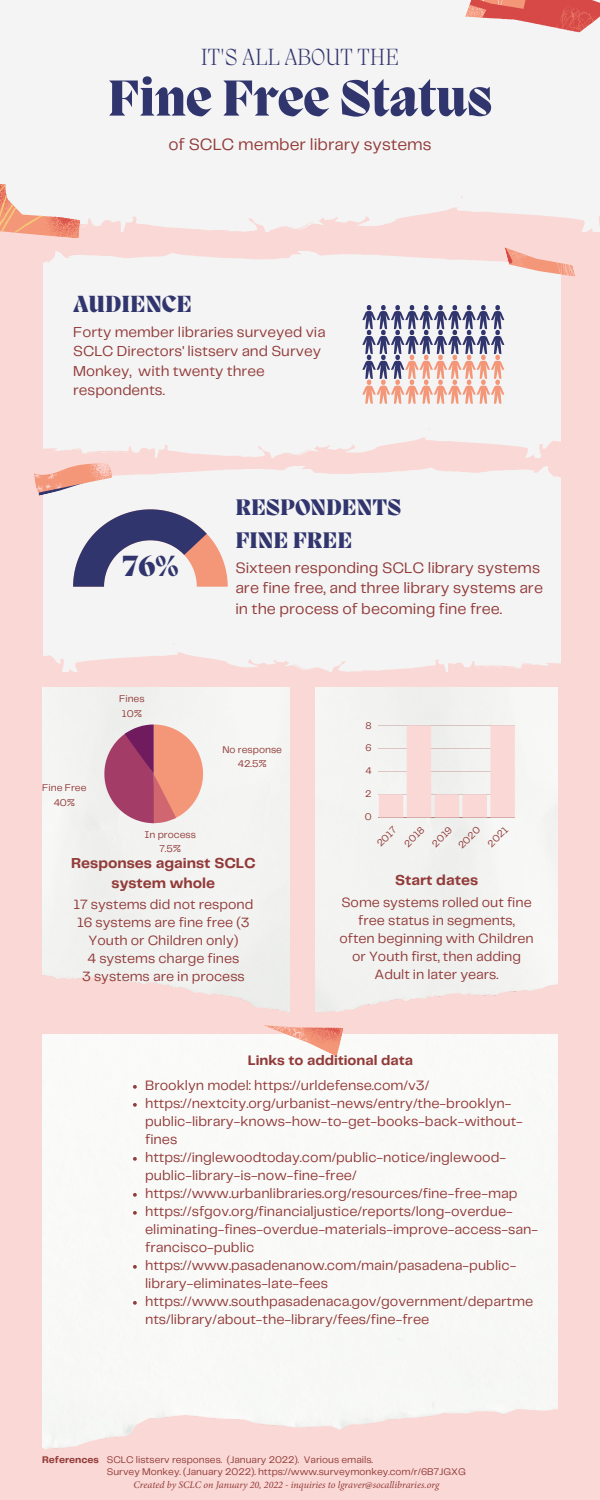
<style>
.page{position:relative;width:600px;height:1500px;background:#fad8d5}
.page>*{position:absolute;margin:0;border:0;box-sizing:border-box;transform-origin:0 0}
.t1{font:800 52px "Migra";color:#31356e}
.t2{font:800 30px "Migra";color:#31356e}
.t3{font:200 24px "Migra";color:#31356e}
.t4{font:800 24px "Migra";color:#31356e}
.t5{font:800 23.1px/32.2px "Migra";color:#31356e}
.t6{font:17px "Telegraf";color:#923b39}
.t7{font:15.7px/20.4px "Telegraf";color:#923b39}
.t8{font:15px/19.5px "Telegraf";color:#923b39}
.t9{font:700 15px/19.5px "Telegraf";color:#923b39;text-align:center}
.t10{font:700 14.3px "Telegraf";color:#923b39}
.t11{font:14.2px/18px "Telegraf";color:#923b39}
.t12{font:14px/18px "Telegraf";color:#923b39;text-align:center}
.t13{font:10.1px "Telegraf";color:#923b39}
.t14{font:10px "Telegraf";color:#923b39}
.t15{font:italic 10px "Minion Pro";color:#923b39}
.t16{font:700 10px "Telegraf";color:#923b39}
</style>
<div class="page">
<div style="left:0;top:0;width:600px;height:232px;background:#f4f4f4"></div>
<svg style="left:0;top:183px;width:82px;height:55px;background:#f2cabd"></svg>
<svg style="left:43px;top:252px;width:517px;height:205px;background:#f4f1f1"></svg>
<svg style="left:43px;top:466px;width:517px;height:206px;background:#f4f2f1"></svg>
<svg style="left:73px;top:509px;width:155px;height:78px;background:#aaa0b1"></svg>
<img style="left:42px;top:688px;width:247px;height:324px">
<svg style="left:104px;top:725px;width:99px;height:98px;background:#cd8089"></svg>
<div style="left:316px;top:688px;width:242px;height:324px;background:#f3f3f1"></div>
<hr style="left:379px;top:817px;width:136px;height:1px;background:#923b39">
<svg style="left:379px;top:726px;width:136px;height:91px"></svg>
<svg style="left:362px;top:305px;width:142px;height:99px;background:#c5b5be"></svg>
<svg style="left:505px;top:247px;width:70px;height:45px"></svg>
<svg style="left:34px;top:463px;width:79px;height:33px"></svg>
<div style="left:43px;top:1034px;width:515px;height:416px;background:#f9f9f8"></div>
<svg style="left:261px;top:1012px;width:83px;height:45px"></svg>
<svg style="left:465px;top:0;width:135px;height:60px;background:#eab9b6"></svg>
<svg style="left:133px;top:1085px;width:4px;height:4px"></svg>
<svg style="left:133px;top:1103px;width:4px;height:4px"></svg>
<svg style="left:133px;top:1157px;width:4px;height:4px"></svg>
<svg style="left:133px;top:1193px;width:4px;height:4px"></svg>
<svg style="left:133px;top:1211px;width:4px;height:4px"></svg>
<svg style="left:133px;top:1265px;width:4px;height:4px"></svg>
<svg style="left:133px;top:1301px;width:4px;height:4px"></svg>
<p class="t3" style="left:201px;top:45px;width:200px">IT'S ALL ABOUT THE</p>
<p class="t1" style="left:108px;top:73px;width:386px">Fine Free Status</p>
<p class="t6" style="left:168px;top:137px;width:265px">of SCLC member library systems</p>
<p class="t4" style="left:73px;top:293px;width:120px">AUDIENCE</p>
<p class="t8" style="left:73px;top:323px;width:254px">Forty member libraries surveyed via<br>SCLC Directors' listserv and Survey<br>Monkey, with twenty three respondents.</p>
<p class="t13" style="left:42px;top:784px;width:46px">Fine Free</p>
<p class="t13" style="left:54px;top:798px;width:23px">40%</p>
<p class="t2" style="left:122px;top:552px;width:58px">76%</p>
<p class="t5" style="left:235px;top:493px;width:168px">RESPONDENTS<br>FINE FREE</p>
<p class="t7" style="left:235px;top:558px;width:309px">Sixteen responding SCLC library systems are fine free, and three library systems are in the process of becoming fine free.</p>
<p class="t13" style="left:119px;top:695px;width:27px">Fines</p>
<p class="t13" style="left:122px;top:709px;width:21px">10%</p>
<p class="t13" style="left:144px;top:831px;width:53px">In process</p>
<p class="t13" style="left:159px;top:845px;width:23px">7.5%</p>
<p class="t13" style="left:222px;top:745px;width:61px">No response</p>
<p class="t13" style="left:238px;top:760px;width:30px">42.5%</p>
<p class="t14" style="left:365px;top:721px;width:8px">8</p>
<p class="t14" style="left:365px;top:744px;width:8px">6</p>
<p class="t14" style="left:365px;top:767px;width:8px">4</p>
<p class="t14" style="left:365px;top:790px;width:8px">2</p>
<p class="t14" style="left:365px;top:813px;width:8px">0</p>
<p class="t14" style="left:375px;top:842px;width:25px;rotate:-45deg">2017</p>
<p class="t14" style="left:403px;top:842px;width:26px;rotate:-45deg">2018</p>
<p class="t14" style="left:431px;top:842px;width:26px;rotate:-45deg">2019</p>
<p class="t14" style="left:457px;top:844px;width:28px;rotate:-45deg">2020</p>
<p class="t14" style="left:486px;top:842px;width:26px;rotate:-45deg">2021</p>
<p class="t9" style="left:71px;top:854px;width:186px">Responses against SCLC system whole</p>
<p class="t12" style="left:74px;top:896px;width:181px">17 systems did not respond</p>
<p class="t12" style="left:77px;top:914px;width:174px">16 systems are fine free (3<br>Youth or Children only)</p>
<p class="t12" style="left:88px;top:950px;width:153px">4 systems charge fines</p>
<p class="t12" style="left:82px;top:968px;width:164px">3 systems are in process</p>
<p class="t9" style="left:395px;top:871px;width:85px">Start dates</p>
<p class="t12" style="left:339px;top:894px;width:196px">Some systems rolled out fine free status in segments, often beginning with Children or Youth first, then adding<br>Adult in later years.</p>
<p class="t10" style="left:248px;top:1054px;width:167px">Links to additional data</p>
<p class="t11" style="left:145px;top:1077px;width:286px">Brooklyn model: https://urldefense.com/v3/</p>
<p class="t11" style="left:145px;top:1095px;width:379px">https://nextcity.org/urbanist-news/entry/the-brooklyn&shy;public-library-knows-how-to-get-books-back-without&shy;fines</p>
<p class="t11" style="left:145px;top:1149px;width:362px">https://inglewoodtoday.com/public-notice/inglewood&shy;public-library-is-now-fine-free/</p>
<p class="t11" style="left:145px;top:1185px;width:374px">https://www.urbanlibraries.org/resources/fine-free-map</p>
<p class="t11" style="left:145px;top:1203px;width:395px">https://sfgov.org/financialjustice/reports/long-overdue&shy;eliminating-fines-overdue-materials-improve-access-san&shy;francisco-public</p>
<p class="t11" style="left:145px;top:1257px;width:373px">https://www.pasadenanow.com/main/pasadena-public&shy;library-eliminates-late-fees</p>
<p class="t11" style="left:145px;top:1293px;width:390px">https://www.southpasadenaca.gov/government/departme nts/library/about-the-library/fees/fine-free</p>
<p class="t16" style="left:42px;top:1456px;width:58px">References</p>
<p class="t14" style="left:107px;top:1456px;width:268px">SCLC listserv responses. (January 2022). Various emails.</p>
<p class="t14" style="left:107px;top:1468px;width:361px">Survey Monkey. (January 2022). https://www.surveymonkey.com/r/6B7JGXG</p>
<p class="t15" style="left:134px;top:1478px;width:307px">Created by SCLC on January 20, 2022 - inquiries to lgraver@socallibraries.org</p>
</div>
